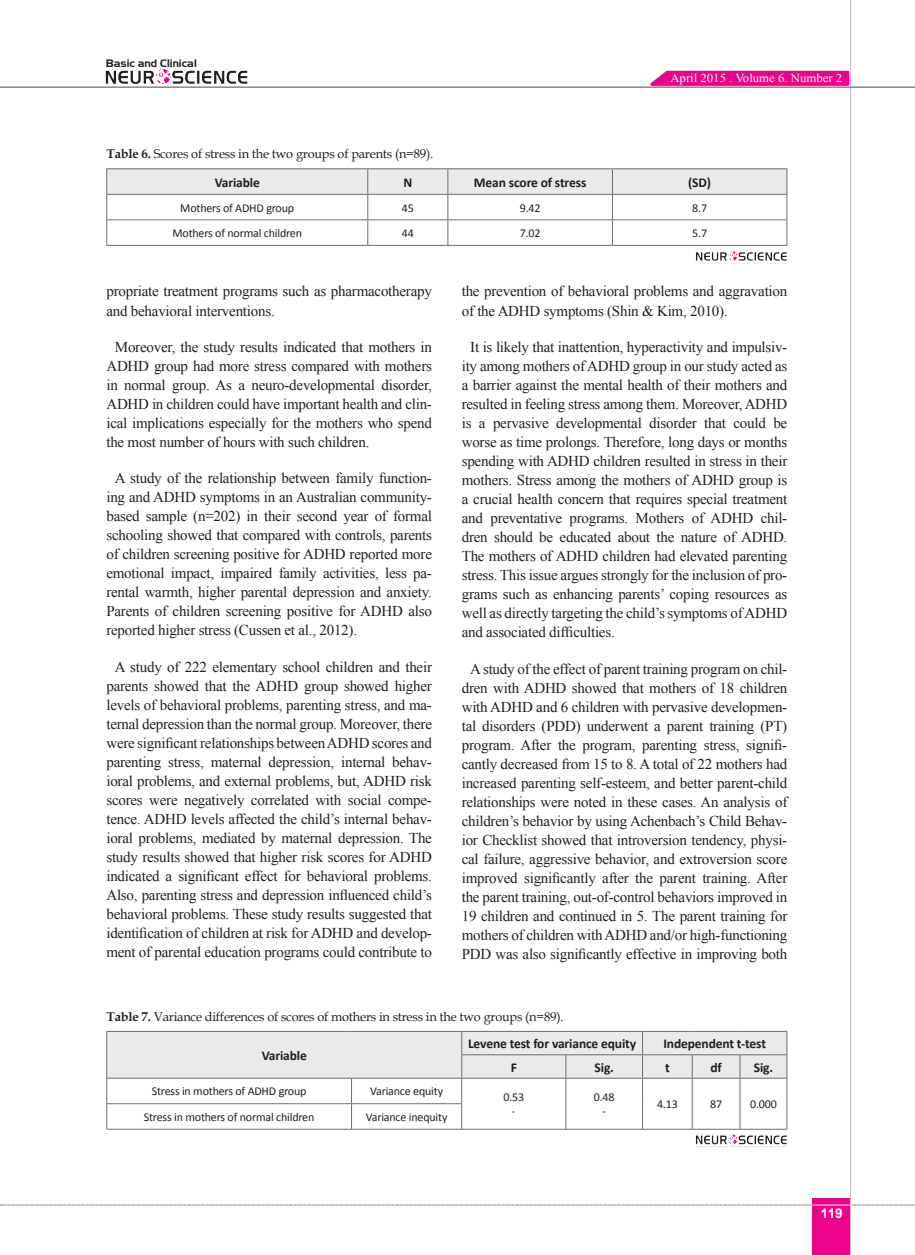
<style>
.page{position:relative;width:915px;height:1255px;background:#fff}
.page>*{position:absolute;margin:0;border:0;box-sizing:border-box;transform-origin:0 0}
.matn-en{font:15px/19px "Times New Roman";letter-spacing:-.015em;color:#231f20;text-align:justify}
.chart{font:700 13.5px "Calibri";letter-spacing:-.01em;color:#231f20}
.t1{font:700 13.5px "Arial";color:#fff}
.zirnevis{font:12.75px "Book Antiqua";letter-spacing:-.015em;color:#231f20}
.t2{font:12.15px "Times New Roman";color:#fff;scale:1.05 1}
.chart-2{font:12px "Calibri";letter-spacing:-.015em;color:#231f20}
.t3{font:10.5px "Aero Regular SWFTE";color:#231f20}
.s1{font-weight:700}
</style>
<div class="page">
<svg style="left:1px;top:1204px;width:914px;height:1px"></svg>
<div style="left:812px;top:1198px;width:38px;height:56px;background:#ed028c"></div>
<hr style="left:849px;top:0;width:1px;height:1254px;background:#c2c3c6">
<hr style="left:0;top:87px;width:914px;height:1px;background:#5f5f62">
<hr style="left:812px;top:1204px;width:38px;height:1px;background:#ececee">
<img style="left:105px;top:69px;width:143px;height:15px">
<svg style="left:642px;top:69px;width:208px;height:18px;background:#ed36a1"></svg>
<hr style="left:612px;top:168px;width:175px;height:1px;background:#6c6d70">
<hr style="left:447px;top:168px;width:165px;height:1px;background:#6c6d70">
<hr style="left:367px;top:168px;width:80px;height:1px;background:#6c6d70">
<hr style="left:106px;top:168px;width:261px;height:1px;background:#6c6d70">
<svg style="left:106px;top:169px;width:681px;height:76px"></svg>
<hr style="left:612px;top:245px;width:175px;height:1px;background:#6c6d70">
<hr style="left:447px;top:245px;width:165px;height:1px;background:#6c6d70">
<hr style="left:367px;top:245px;width:80px;height:1px;background:#6c6d70">
<hr style="left:106px;top:245px;width:261px;height:1px;background:#6c6d70">
<img style="left:696px;top:251px;width:91px;height:13px">
<hr style="left:739px;top:1030px;width:48px;height:1px;background:#6c6d70">
<hr style="left:692px;top:1030px;width:47px;height:1px;background:#6c6d70">
<hr style="left:642px;top:1030px;width:50px;height:1px;background:#6c6d70">
<hr style="left:565px;top:1030px;width:77px;height:1px;background:#6c6d70">
<hr style="left:461px;top:1030px;width:104px;height:1px;background:#6c6d70">
<hr style="left:351px;top:1030px;width:110px;height:1px;background:#6c6d70">
<hr style="left:106px;top:1030px;width:245px;height:1px;background:#6c6d70">
<hr style="left:739px;top:1128px;width:48px;height:1px;background:#6c6d70">
<hr style="left:692px;top:1128px;width:47px;height:1px;background:#6c6d70">
<hr style="left:642px;top:1128px;width:50px;height:1px;background:#6c6d70">
<hr style="left:565px;top:1128px;width:77px;height:1px;background:#6c6d70">
<hr style="left:461px;top:1128px;width:104px;height:1px;background:#6c6d70">
<svg style="left:106px;top:1031px;width:681px;height:97px"></svg>
<hr style="left:351px;top:1128px;width:110px;height:1px;background:#6c6d70">
<hr style="left:106px;top:1128px;width:245px;height:1px;background:#6c6d70">
<img style="left:696px;top:1134px;width:91px;height:13px">
<p class="t3" style="left:106px;top:57px;width:92px">Basic and Clinical</p>
<p class="t2" style="left:670px;top:70px;width:165px">April 2015 . Volume 6. Number 2</p>
<p class="zirnevis" style="left:106px;top:145px;width:328px"><span class="s1">Table 6.</span> Scores of stress in the two groups of parents (n=89).</p>
<p class="chart" style="left:215px;top:173px;width:47px">Variable</p>
<p class="chart" style="left:403px;top:173px;width:10px">N</p>
<p class="chart" style="left:473px;top:173px;width:114px">Mean score of stress</p>
<p class="chart" style="left:688px;top:173px;width:24px">(SD)</p>
<p class="chart-2" style="left:180px;top:200px;width:115px">Mothers of ADHD group</p>
<p class="chart-2" style="left:401px;top:200px;width:13px">45</p>
<p class="chart-2" style="left:519px;top:200px;width:22px">9.42</p>
<p class="chart-2" style="left:692px;top:200px;width:16px">8.7</p>
<p class="chart-2" style="left:172px;top:226px;width:131px">Mothers of normal children</p>
<p class="chart-2" style="left:401px;top:226px;width:13px">44</p>
<p class="chart-2" style="left:519px;top:226px;width:22px">7.02</p>
<p class="chart-2" style="left:692px;top:226px;width:16px">5.7</p>
<p class="matn-en" style="left:106px;top:282px;width:327px">propriate treatment programs such as pharmacotherapy and behavioral interventions.</p>
<p class="matn-en" style="left:106px;top:337px;width:327px;text-indent:9px">Moreover, the study results indicated that mothers in ADHD group had more stress compared with mothers in normal group. As a neuro-developmental disorder, ADHD in children could have important health and clin&shy;ical implications especially for the mothers who spend the most number of hours with such children.</p>
<p class="matn-en" style="left:106px;top:468px;width:327px;text-indent:9px">A study of the relationship between family function&shy;ing and ADHD symptoms in an Australian community&shy;based sample (n=202) in their second year of formal schooling showed that compared with controls, parents of children screening positive for ADHD reported more emotional impact, impaired family activities, less pa&shy;rental warmth, higher parental depression and anxiety.<br>Parents of children screening positive for ADHD also reported higher stress (Cussen et al., 2012).</p>
<p class="matn-en" style="left:106px;top:656px;width:327px;text-align:center">A study of 222 elementary school children and their parents showed that the ADHD group showed higher levels of behavioral problems, parenting stress, and ma&shy;ternal depression than the normal group. Moreover, there were significant relationships between ADHD scores and parenting stress, maternal depression, internal behav&shy;ioral problems, and external problems, but, ADHD risk scores were negatively correlated with social compe&shy;tence. ADHD levels affected the child’s internal behav&shy;ioral problems, mediated by maternal depression. The study results showed that higher risk scores for ADHD indicated a significant effect for behavioral problems.<br>Also, parenting stress and depression influenced child’s behavioral problems. These study results suggested that identification of children at risk for ADHD and develop&shy;ment of parental education programs could contribute to</p>
<p class="matn-en" style="left:461px;top:282px;width:327px">the prevention of behavioral problems and aggravation of the ADHD symptoms (Shin &amp; Kim, 2010).</p>
<p class="matn-en" style="left:461px;top:337px;width:327px;text-indent:9px">It is likely that inattention, hyperactivity and impulsiv&shy;ity among mothers of ADHD group in our study acted as a barrier against the mental health of their mothers and resulted in feeling stress among them. Moreover, ADHD is a pervasive developmental disorder that could be worse as time prolongs. Therefore, long days or months spending with ADHD children resulted in stress in their mothers. Stress among the mothers of ADHD group is a crucial health concern that requires special treatment and preventative programs. Mothers of ADHD chil&shy;dren should be educated about the nature of ADHD.<br>The mothers of ADHD children had elevated parenting stress. This issue argues strongly for the inclusion of pro&shy;grams such as enhancing parents’ coping resources as well as directly targeting the child’s symptoms of ADHD and associated difficulties.</p>
<p class="matn-en" style="left:461px;top:658px;width:327px;text-align:center">A study of the effect of parent training program on chil&shy;dren with ADHD showed that mothers of 18 children with ADHD and 6 children with pervasive developmen&shy;tal disorders (PDD) underwent a parent training (PT) program. After the program, parenting stress, signifi&shy;cantly decreased from 15 to 8. A total of 22 mothers had increased parenting self-esteem, and better parent-child relationships were noted in these cases. An analysis of children’s behavior by using Achenbach’s Child Behav&shy;ior Checklist showed that introversion tendency, physi&shy;cal failure, aggressive behavior, and extroversion score improved significantly after the parent training. After the parent training, out-of-control behaviors improved in 19 children and continued in 5. The parent training for mothers of children with ADHD and/or high-functioning PDD was also significantly effective in improving both</p>
<p class="zirnevis" style="left:106px;top:1007px;width:458px"><span class="s1">Table 7.</span> Variance differences of scores of mothers in stress in the two groups (n=89).</p>
<p class="chart" style="left:468px;top:1035px;width:170px">Levene test for variance equity</p>
<p class="chart" style="left:663px;top:1035px;width:104px">Independent t-test</p>
<p class="chart" style="left:261px;top:1046px;width:47px">Variable</p>
<p class="chart" style="left:510px;top:1058px;width:8px">F</p>
<p class="chart" style="left:594px;top:1058px;width:21px">Sig.</p>
<p class="chart" style="left:664px;top:1058px;width:6px">t</p>
<p class="chart" style="left:710px;top:1058px;width:13px">df</p>
<p class="chart" style="left:753px;top:1058px;width:21px">Sig.</p>
<p class="chart-2" style="left:656px;top:1096px;width:22px">4.13</p>
<p class="chart-2" style="left:709px;top:1096px;width:13px">87</p>
<p class="chart-2" style="left:749px;top:1096px;width:28px">0.000</p>
<p class="chart-2" style="left:152px;top:1083px;width:156px">Stress in mothers of ADHD group</p>
<p class="chart-2" style="left:370px;top:1083px;width:74px">Variance equity</p>
<p class="chart-2" style="left:144px;top:1109px;width:172px">Stress in mothers of normal children</p>
<p class="chart-2" style="left:365px;top:1109px;width:83px">Variance inequity</p>
<p class="chart-2" style="left:503px;top:1089px;width:22px">0.53</p>
<p class="chart-2" style="left:512px;top:1103px;width:5px">-</p>
<p class="chart-2" style="left:593px;top:1089px;width:22px">0.48</p>
<p class="chart-2" style="left:602px;top:1103px;width:5px">-</p>
<p class="t1" style="left:820px;top:1204px;width:23px">119</p>
</div>
